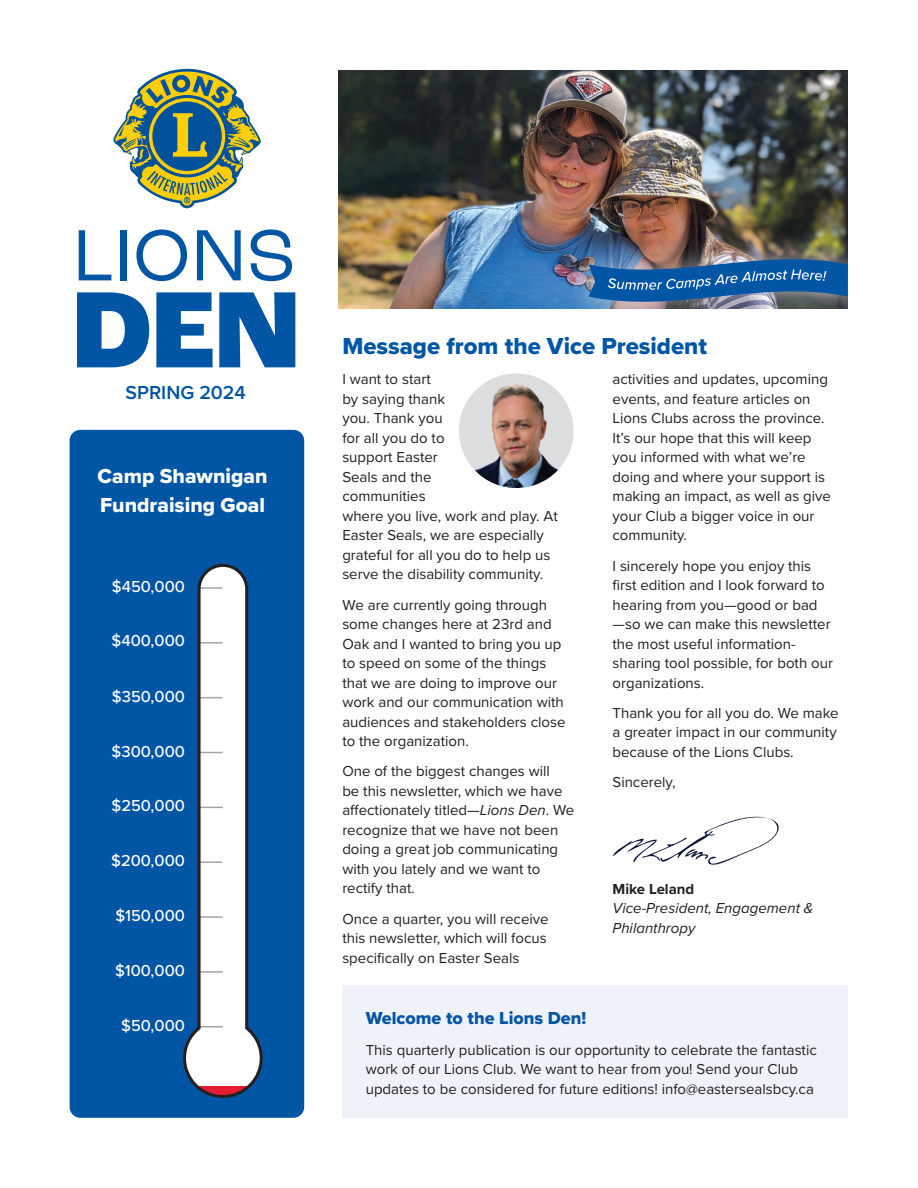
<style>
.page{position:relative;width:918px;height:1188px;background:#fff}
.page>*{position:absolute;margin:0;border:0;box-sizing:border-box;transform-origin:0 0}
.t1{font:800 114px "Roc Grotesk";color:#0155a5}
.t2{font:76.2px "Roc Grotesk";color:#0155a5}
.t3{font:24px "Proxima Nova Extrabld";color:#0155a5}
.t4{font:21px/28.5px "Proxima Nova Extrabld";color:#fff}
.t5{font:600 19.5px "Proxima Nova";color:#0155a5}
.t6{font:18px "Proxima Nova Extrabld";color:#0155a5}
.t7{font:500 16.5px "Proxima Nova";color:#fff}
.t8{font:15px/19.5px "Proxima Nova";color:#231f20}
.t9{font:italic 15px/19.5px "Proxima Nova";color:#231f20}
.t10{font:700 15px "Proxima Nova";color:#231f20}
.s1{font-style:italic}
</style>
<div class="page">
<div style="left:70px;top:430px;width:234px;height:688px;background:#0155a5;border-radius:11px"></div>
<svg style="left:613px;top:816px;width:166px;height:49px"></svg>
<svg style="left:183px;top:563px;width:80px;height:535px"></svg>
<img style="left:459px;top:373px;width:115px;height:115px">
<img style="left:338px;top:70px;width:510px;height:239px">
<div style="left:342px;top:986px;width:506px;height:132px;background:#eff2f9"></div>
<svg style="left:113px;top:69px;width:148px;height:139px"></svg>
<div style="left:559px;top:228px;width:320px;height:105px;background:#fff;opacity:.54"></div>
<img style="left:589px;top:246px;width:259px;height:69px">
<h2 class="t2" style="left:73px;top:209px;width:225px">LIONS</h2>
<h1 class="t1" style="left:73px;top:259px;width:229px">DEN</h1>
<h3 class="t5" style="left:126px;top:378px;width:122px">SPRING 2024</h3>
<h3 class="t4" style="left:98px;top:462px;width:171px">Camp Shawnigan<br>Fundraising Goal</h3>
<p class="t7" style="left:112px;top:574px;width:75px">$450,000</p>
<p class="t7" style="left:112px;top:628px;width:75px">$400,000</p>
<p class="t7" style="left:112px;top:684px;width:75px">$350,000</p>
<p class="t7" style="left:112px;top:739px;width:75px">$300,000</p>
<p class="t7" style="left:112px;top:793px;width:75px">$250,000</p>
<p class="t7" style="left:111px;top:848px;width:75px">$200,000</p>
<p class="t7" style="left:115px;top:903px;width:71px">$150,000</p>
<p class="t7" style="left:115px;top:958px;width:71px">$100,000</p>
<p class="t7" style="left:121px;top:1013px;width:65px">$50,000</p>
<h3 class="t3" style="left:342px;top:328px;width:366px">Message from the Vice President</h3>
<p class="t8" style="left:342px;top:369px;width:217px">I want to start<br>by saying thank<br>you. Thank you<br>for all you do to<br>support Easter<br>Seals and the<br>communities<br>where you live, work and play. At<br>Easter Seals, we are especially grateful for all you do to help us serve the disability community.</p>
<p class="t8" style="left:342px;top:594px;width:225px">We are currently going through some changes here at 23rd and<br>Oak and I wanted to bring you up to speed on some of the things that we are doing to improve our work and our communication with audiences and stakeholders close to the organization.</p>
<p class="t8" style="left:342px;top:761px;width:233px">One of the biggest changes will<br>be this newsletter, which we have affectionately titled—<span class="s1">Lions Den</span>. We recognize that we have not been doing a great job communicating with you lately and we want to rectify that.</p>
<p class="t8" style="left:342px;top:908px;width:208px">Once a quarter, you will receive this newsletter, which will focus specifically on Easter Seals</p>
<p class="t8" style="left:613px;top:369px;width:220px">activities and updates, upcoming events, and feature articles on<br>Lions Clubs across the province.<br>It’s our hope that this will keep you informed with what we’re doing and where your support is making an impact, as well as give your Club a bigger voice in our community.</p>
<p class="t8" style="left:613px;top:555px;width:222px">I sincerely hope you enjoy this first edition and I look forward to hearing from you—good or bad —so we can make this newsletter the most useful information&shy;sharing tool possible, for both our organizations.</p>
<p class="t8" style="left:613px;top:702px;width:228px">Thank you for all you do. We make a greater impact in our community because of the Lions Clubs.</p>
<p class="t8" style="left:613px;top:772px;width:65px">Sincerely,</p>
<p class="t10" style="left:613px;top:877px;width:83px">Mike Leland</p>
<p class="t9" style="left:613px;top:898px;width:203px">Vice-President, Engagement &amp;<br>Philanthropy</p>
<p class="t6" style="left:366px;top:1005px;width:222px">Welcome to the Lions Den!</p>
<p class="t8" style="left:366px;top:1039px;width:453px">This quarterly publication is our opportunity to celebrate the fantastic work of our Lions Club. We want to hear from you! Send your Club updates to be considered for future editions! info@eastersealsbcy.ca</p>
</div>
